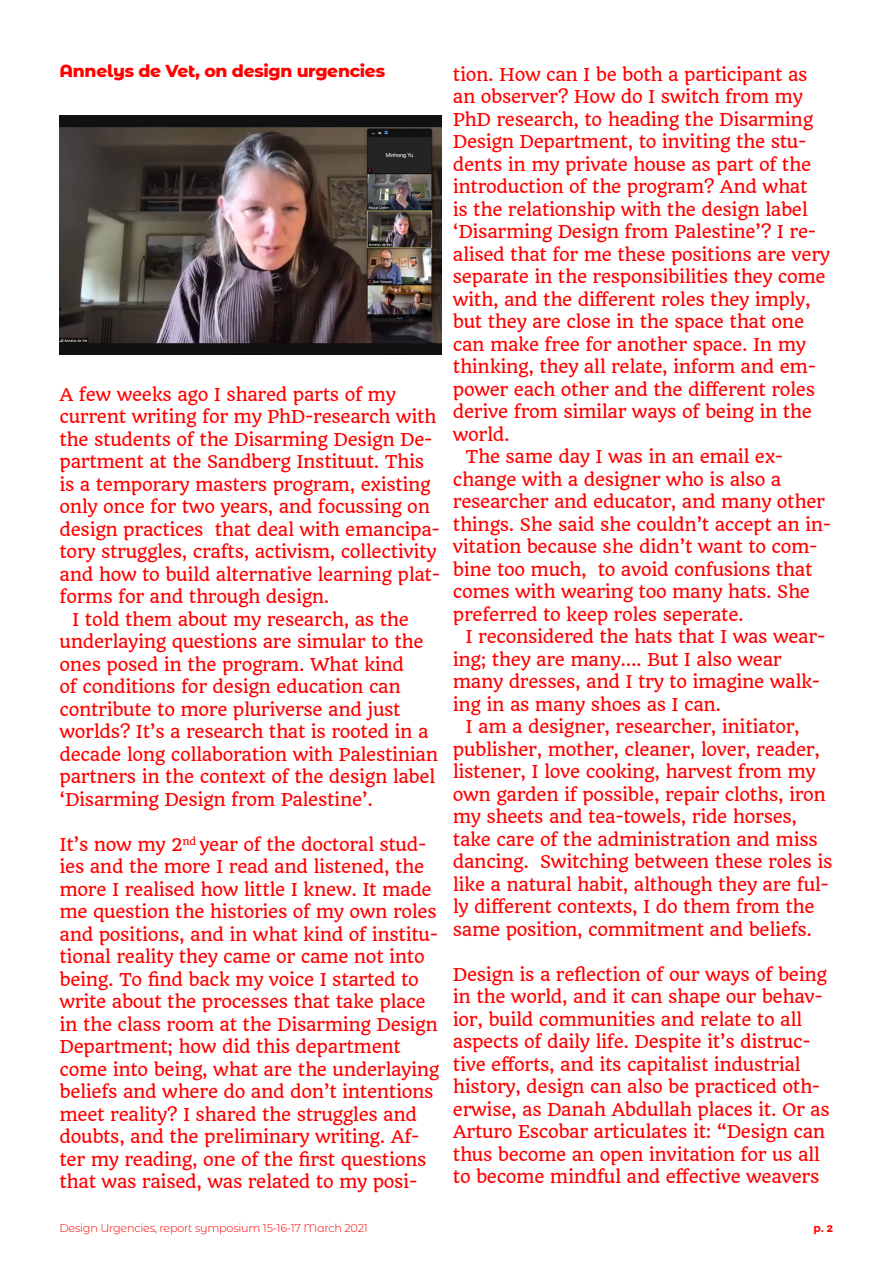
<style>
.page{position:relative;width:893px;height:1263px;background:#fff}
.page>*{position:absolute;margin:0;border:0;box-sizing:border-box;transform-origin:0 0}
.t1{font:17.25px/22.5px "Quando";letter-spacing:-.02em;color:#f00}
.t2{font:800 17.25px "Montserrat Alternates";letter-spacing:-.02em;color:#f00}
.t3{font:300 11.25px "Montserrat Alternates";letter-spacing:-.02em;color:#f00}
.t4{font:700 11.25px "Montserrat Alternates";color:#f00}
</style>
<div class="page">
<img style="left:59px;top:115px;width:383px;height:239px">
<p class="t2" style="left:60px;top:58px;width:327px">Annelys de Vet, on design urgencies</p>
<p class="t1" style="left:60px;top:383px;width:338px">A few weeks ago I shared parts of my</p>
<p class="t1" style="left:60px;top:405px;width:378px">current writing for my PhD-research with</p>
<p class="t1" style="left:60px;top:428px;width:375px">the students of the Disarming Design De-</p>
<p class="t1" style="left:60px;top:450px;width:366px">partment at the Sandberg Instituut. This</p>
<p class="t1" style="left:60px;top:473px;width:373px">is a temporary masters program, existing</p>
<p class="t1" style="left:60px;top:495px;width:372px">only once for two years, and focussing on</p>
<p class="t1" style="left:60px;top:518px;width:382px">design practices that deal with emancipa-</p>
<p class="t1" style="left:60px;top:540px;width:378px">tory struggles, crafts, activism, collectivity</p>
<p class="t1" style="left:60px;top:563px;width:382px">and how to build alternative learning plat-</p>
<p class="t1" style="left:60px;top:585px;width:271px">forms for and through design.</p>
<p class="t1" style="left:72px;top:608px;width:338px">I told them about my research, as the</p>
<p class="t1" style="left:60px;top:630px;width:366px">underlaying questions are simular to the</p>
<p class="t1" style="left:60px;top:653px;width:346px">ones posed in the program. What kind</p>
<p class="t1" style="left:60px;top:675px;width:343px">of conditions for design education can</p>
<p class="t1" style="left:60px;top:698px;width:343px">contribute to more pluriverse and just</p>
<p class="t1" style="left:60px;top:720px;width:371px">worlds? It’s a research that is rooted in a</p>
<p class="t1" style="left:60px;top:743px;width:380px">decade long collaboration with Palestinian</p>
<p class="t1" style="left:60px;top:765px;width:377px">partners in the context of the design label</p>
<p class="t1" style="left:60px;top:788px;width:315px">‘Disarming Design from Palestine’.</p>
<p class="t1" style="left:60px;top:833px;width:381px">It’s now my 2<sup>nd</sup> year of the doctoral stud&shy;ies and the more I read and listened, the more I realised how little I knew. It made me question the histories of my own roles and positions, and in what kind of institu&shy;tional reality they came or came not into being. To find back my voice I started to write about the processes that take place in the class room at the Disarming Design Department; how did this department come into being, what are the underlaying beliefs and where do and don’t intentions meet reality? I shared the struggles and doubts, and the preliminary writing. Af&shy;ter my reading, one of the first questions that was raised, was related to my posi-</p>
<p class="t1" style="left:453px;top:63px;width:356px">tion. How can I be both a participant as</p>
<p class="t1" style="left:453px;top:86px;width:351px">an observer? How do I switch from my</p>
<p class="t1" style="left:453px;top:108px;width:362px">PhD research, to heading the Disarming</p>
<p class="t1" style="left:453px;top:131px;width:355px">Design Department, to inviting the stu-</p>
<p class="t1" style="left:453px;top:153px;width:360px">dents in my private house as part of the</p>
<p class="t1" style="left:453px;top:176px;width:356px">introduction of the program? And what</p>
<p class="t1" style="left:453px;top:198px;width:356px">is the relationship with the design label</p>
<p class="t1" style="left:453px;top:221px;width:365px">‘Disarming Design from Palestine’? I re-</p>
<p class="t1" style="left:453px;top:243px;width:379px">alised that for me these positions are very</p>
<p class="t1" style="left:453px;top:266px;width:374px">separate in the responsibilities they come</p>
<p class="t1" style="left:453px;top:288px;width:359px">with, and the different roles they imply,</p>
<p class="t1" style="left:453px;top:311px;width:353px">but they are close in the space that one</p>
<p class="t1" style="left:453px;top:333px;width:355px">can make free for another space. In my</p>
<p class="t1" style="left:453px;top:356px;width:365px">thinking, they all relate, inform and em-</p>
<p class="t1" style="left:453px;top:378px;width:364px">power each other and the different roles</p>
<p class="t1" style="left:453px;top:401px;width:361px">derive from similar ways of being in the</p>
<p class="t1" style="left:453px;top:423px;width:58px">world.</p>
<p class="t1" style="left:466px;top:446px;width:319px">The same day I was in an email ex-</p>
<p class="t1" style="left:453px;top:468px;width:330px">change with a designer who is also a</p>
<p class="t1" style="left:453px;top:491px;width:374px">researcher and educator, and many other</p>
<p class="t1" style="left:453px;top:513px;width:380px">things. She said she couldn’t accept an in-</p>
<p class="t1" style="left:453px;top:536px;width:366px">vitation because she didn’t want to com-</p>
<p class="t1" style="left:453px;top:558px;width:361px">bine too much, to avoid confusions that</p>
<p class="t1" style="left:453px;top:581px;width:359px">comes with wearing too many hats. She</p>
<p class="t1" style="left:453px;top:603px;width:292px">preferred to keep roles seperate.</p>
<p class="t1" style="left:466px;top:626px;width:361px">I reconsidered the hats that I was wear-</p>
<p class="t1" style="left:453px;top:648px;width:330px">ing; they are many.... But I also wear</p>
<p class="t1" style="left:453px;top:671px;width:369px">many dresses, and I try to imagine walk-</p>
<p class="t1" style="left:453px;top:693px;width:270px">ing in as many shoes as I can.</p>
<p class="t1" style="left:466px;top:716px;width:336px">I am a designer, researcher, initiator,</p>
<p class="t1" style="left:453px;top:738px;width:369px">publisher, mother, cleaner, lover, reader,</p>
<p class="t1" style="left:453px;top:761px;width:364px">listener, I love cooking, harvest from my</p>
<p class="t1" style="left:453px;top:783px;width:375px">own garden if possible, repair cloths, iron</p>
<p class="t1" style="left:453px;top:806px;width:346px">my sheets and tea-towels, ride horses,</p>
<p class="t1" style="left:453px;top:828px;width:366px">take care of the administration and miss</p>
<p class="t1" style="left:453px;top:851px;width:381px">dancing. Switching between these roles is</p>
<p class="t1" style="left:453px;top:873px;width:378px">like a natural habit, although they are ful-</p>
<p class="t1" style="left:453px;top:896px;width:363px">ly different contexts, I do them from the</p>
<p class="t1" style="left:453px;top:918px;width:361px">same position, commitment and beliefs.</p>
<p class="t1" style="left:453px;top:963px;width:378px">Design is a reflection of our ways of being in the world, and it can shape our behav&shy;ior, build communities and relate to all aspects of daily life. Despite it’s distruc&shy;tive efforts, and its capitalist industrial history, design can also be practiced oth&shy;erwise, as Danah Abdullah places it. Or as Arturo Escobar articulates it: “Design can thus become an open invitation for us all to become mindful and effective weavers</p>
<p class="t3" style="left:60px;top:1220px;width:310px">Design Urgencies, report symposium 15-16-17 March 2021</p>
<p class="t4" style="left:814px;top:1221px;width:21px">p. 2</p>
</div>
